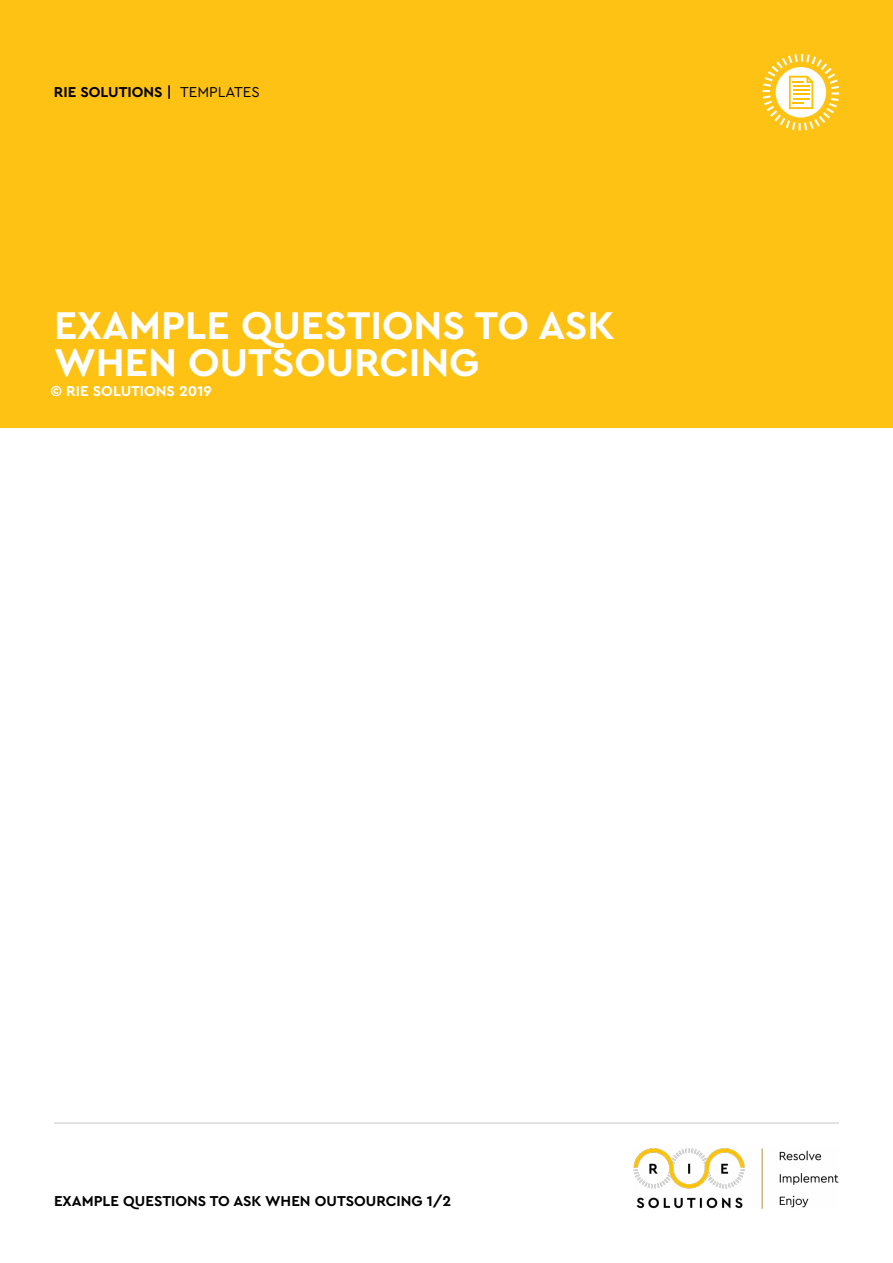
<style>
.page{position:relative;width:893px;height:1263px;background:#fff}
.page>*{position:absolute;margin:0;border:0;box-sizing:border-box;transform-origin:0 0}
.t1{font:700 40.5px/37.5px "Cera Pro";color:#fff}
.t2{font:700 15px "Cera Pro";color:#000}
.t3{font:700 15px "Cera Pro";color:#fff}
.s1{font-weight:400}
</style>
<div class="page">
<div style="left:0;top:0;width:893px;height:427px;background:#fdc214"></div>
<img style="left:633px;top:1148px;width:206px;height:61px">
<hr style="left:54px;top:1123px;width:785px;height:1px;background:#c6c6c6">
<svg style="left:762px;top:54px;width:78px;height:77px"></svg>
<p class="t2" style="left:54px;top:82px;width:207px">RIE SOLUTIONS | <span class="s1">TEMPLATES</span></p>
<h1 class="t1" style="left:54px;top:305px;width:562px">EXAMPLE QUESTIONS TO ASK<br>WHEN OUTSOURCING</h1>
<p class="t3" style="left:50px;top:381px;width:163px">© RIE SOLUTIONS 2019</p>
<p class="t2" style="left:54px;top:1191px;width:399px">EXAMPLE QUESTIONS TO ASK WHEN OUTSOURCING 1/2</p>
</div>
